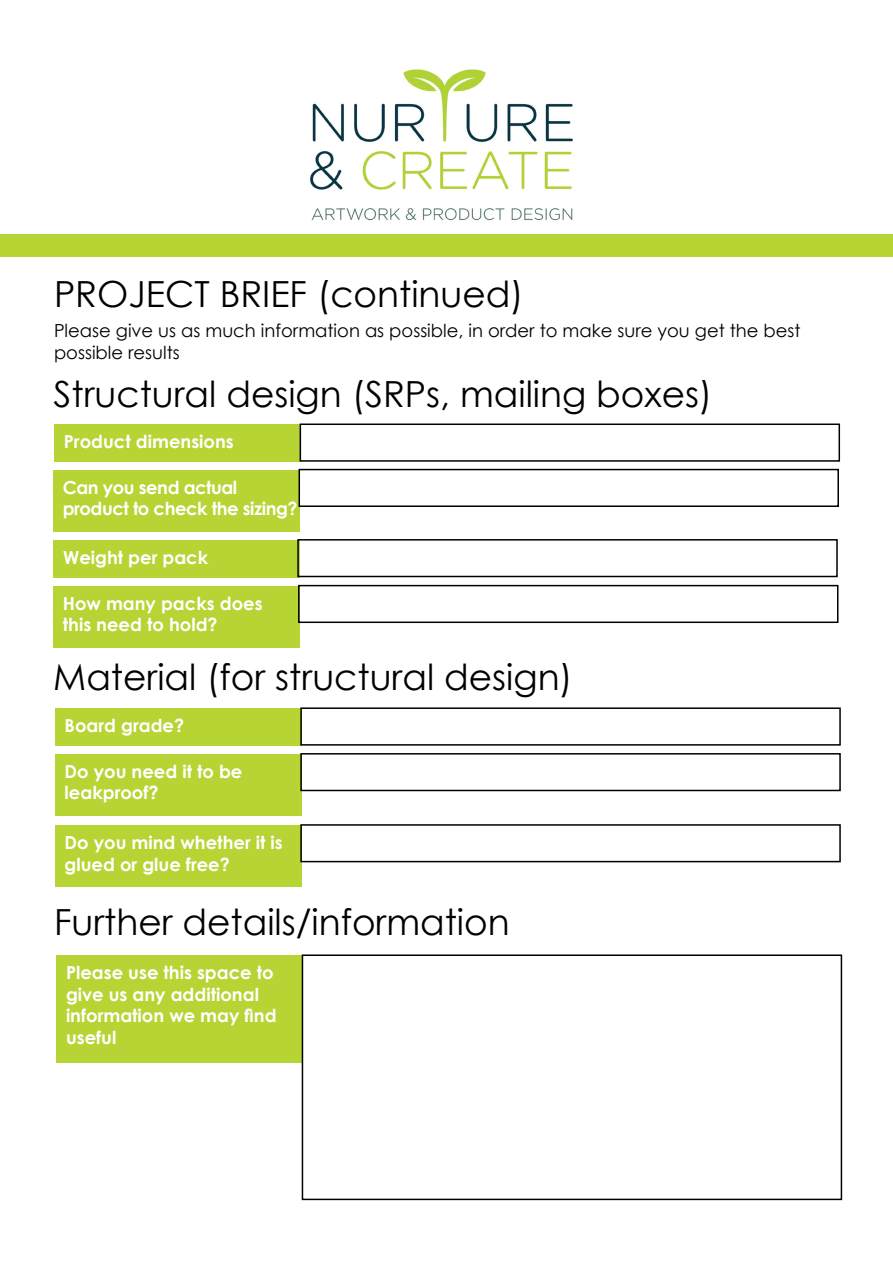
<style>
.page{position:relative;width:893px;height:1263px;background:#fff}
.page>*{position:absolute;margin:0;border:0;box-sizing:border-box;transform-origin:0 0}
.t1{font:36px "Century Gothic";color:#000}
.t2{font:700 18px/21.6px "Century Gothic";color:#fff}
.t3{font:18px/21.6px "Century Gothic";color:#000}
.t4{font:700 18px/21.6px "Century Gothic";letter-spacing:-.025em;color:#fff}
</style>
<div class="page">
<img style="left:310px;top:69px;width:263px;height:152px">
<div style="left:0;top:234px;width:893px;height:22px;background:#b6d433"></div>
<div style="left:54px;top:424px;width:246px;height:38px;background:#b6d433"></div>
<div style="left:300px;top:423px;width:540px;height:39px;border:2px solid #000"></div>
<div style="left:55px;top:708px;width:246px;height:38px;background:#b6d433"></div>
<div style="left:300px;top:707px;width:541px;height:39px;border:2px solid #000"></div>
<div style="left:53px;top:470px;width:246px;height:61px;background:#b6d433"></div>
<div style="left:298px;top:469px;width:541px;height:38px;border:2px solid #000"></div>
<div style="left:54px;top:540px;width:246px;height:37px;background:#b6d433"></div>
<div style="left:297px;top:539px;width:541px;height:38px;border:2px solid #000"></div>
<div style="left:53px;top:586px;width:246px;height:61px;background:#b6d433"></div>
<div style="left:298px;top:585px;width:540px;height:38px;border:2px solid #000"></div>
<div style="left:55px;top:754px;width:246px;height:62px;background:#b6d433"></div>
<div style="left:300px;top:753px;width:541px;height:38px;border:2px solid #000"></div>
<div style="left:55px;top:825px;width:246px;height:62px;background:#b6d433"></div>
<div style="left:300px;top:824px;width:541px;height:38px;border:2px solid #000"></div>
<div style="left:56px;top:955px;width:246px;height:107px;background:#b6d433"></div>
<div style="left:302px;top:954px;width:540px;height:246px;border:2px solid #000"></div>
<h1 class="t1" style="left:54px;top:269px;width:471px">PROJECT BRIEF (continued)</h1>
<p class="t3" style="left:54px;top:320px;width:748px">Please give us as much information as possible, in order to make sure you get the best possible results</p>
<h1 class="t1" style="left:54px;top:368px;width:660px">Structural design (SRPs, mailing boxes)</h1>
<p class="t2" style="left:64px;top:430px;width:171px">Product dimensions</p>
<p class="t4" style="left:63px;top:475px;width:236px">Can you send actual product to check the sizing?</p>
<p class="t2" style="left:63px;top:546px;width:147px">Weight per pack</p>
<p class="t2" style="left:63px;top:591px;width:201px">How many packs does this need to hold?</p>
<h1 class="t1" style="left:53px;top:652px;width:521px">Material (for structural design)</h1>
<p class="t2" style="left:65px;top:714px;width:121px">Board grade?</p>
<p class="t2" style="left:65px;top:760px;width:179px">Do you need it to be leakproof?</p>
<p class="t2" style="left:65px;top:831px;width:220px">Do you mind whether it is glued or glue free?</p>
<h1 class="t1" style="left:54px;top:897px;width:457px">Further details/information</h1>
<p class="t2" style="left:66px;top:961px;width:212px">Please use this space to give us any additional information we may find useful</p>
</div>
